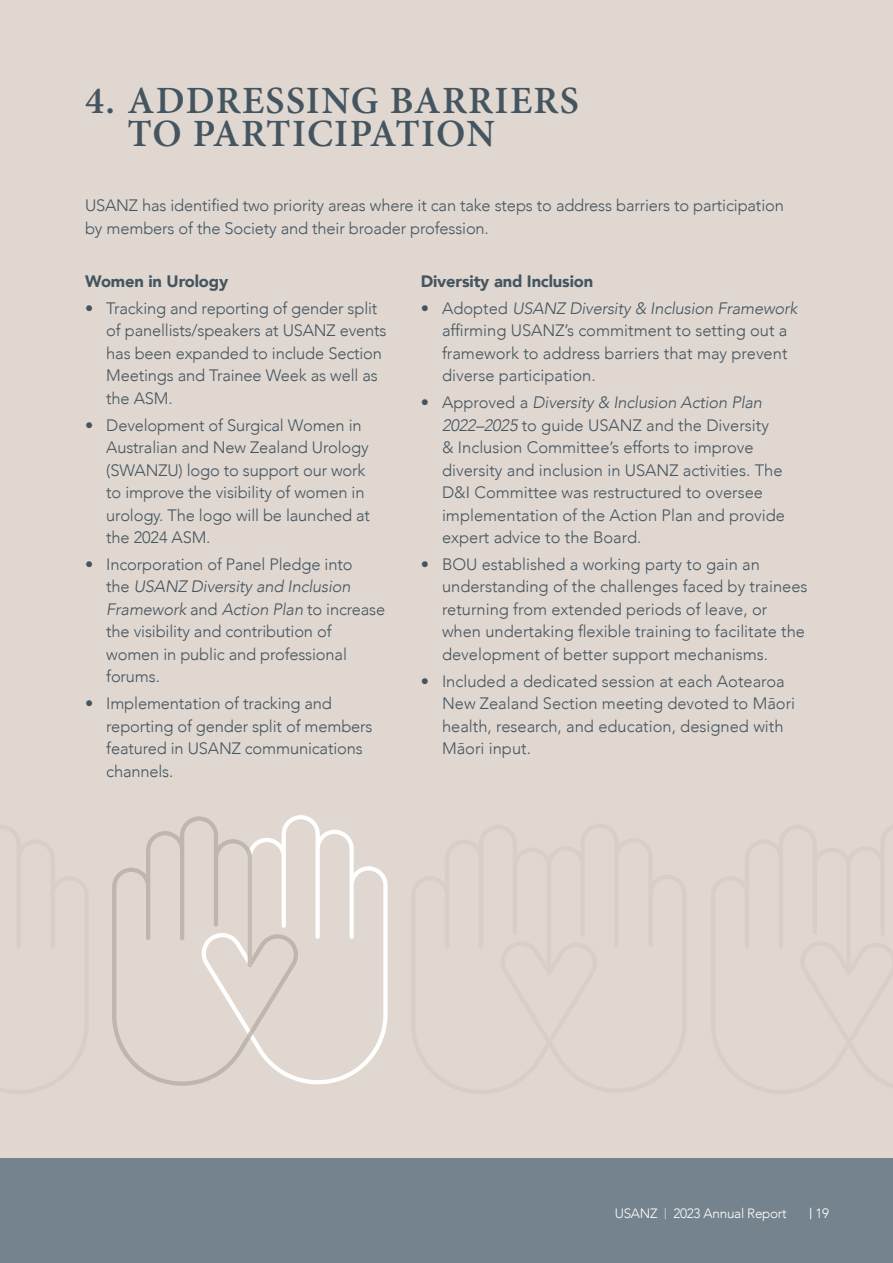
<style>
.page{position:relative;width:893px;height:1263px;background:#fff}
.page>*{position:absolute;margin:0;border:0;box-sizing:border-box;transform-origin:0 0}
.t1{font:600 38.55px/33.3px "Minion Pro";letter-spacing:.035em;color:#455560}
.t2{font:300 16.5px/22.5px "Avenir";letter-spacing:-.01em;color:#455560}
.t3{font:900 16.5px "Avenir";letter-spacing:-.01em;color:#455560}
.t4{font:300 13.5px "Avenir";letter-spacing:-.02em;color:#fff}
.s1{font-style:italic}
.s2{font-weight:400;font-size:15px;color:#a8d1ef}
.s3{font-weight:400;font-size:15px}
</style>
<div class="page">
<div style="left:0;top:0;width:893px;height:1224px;background:#dfd7d0"></div>
<svg style="left:112px;top:816px;width:89px;height:270px"></svg>
<svg style="left:201px;top:815px;width:187px;height:269px"></svg>
<svg style="left:248px;top:849px;width:5px;height:189px"></svg>
<div style="left:0;top:1159px;width:893px;height:104px;background:#74838e"></div>
<h1 class="t1" style="left:128px;top:84px;width:453px;text-indent:-42px">4. ADDRESSING BARRIERS<br>TO PARTICIPATION</h1>
<p class="t2" style="left:85px;top:194px;width:700px">USANZ has identified two priority areas where it can take steps to address barriers to participation by members of the Society and their broader profession.</p>
<p class="t3" style="left:85px;top:267px;width:145px">Women in Urology</p>
<p class="t2" style="left:106px;top:297px;width:282px;text-indent:-21px">• Tracking and reporting of gender split of panellists/speakers at USANZ events has been expanded to include Section<br>Meetings and Trainee Week as well as the ASM.</p>
<p class="t2" style="left:106px;top:414px;width:265px;text-indent:-21px">• Development of Surgical Women in<br>Australian and New Zealand Urology (SWANZU) logo to support our work to improve the visibility of women in urology. The logo will be launched at the 2024 ASM.</p>
<p class="t2" style="left:106px;top:553px;width:280px;text-indent:-21px">• Incorporation of Panel Pledge into<br>the <span class="s1">USANZ Diversity and Inclusion<br>Framework</span> and <span class="s1">Action Plan</span> to increase the visibility and contribution of women in public and professional forums.</p>
<p class="t2" style="left:106px;top:692px;width:268px;text-indent:-21px">• Implementation of tracking and reporting of gender split of members featured in USANZ communications channels.</p>
<p class="t3" style="left:421px;top:267px;width:174px">Diversity and Inclusion</p>
<p class="t2" style="left:442px;top:297px;width:357px;text-indent:-21px">• Adopted <span class="s1">USANZ Diversity &amp; Inclusion Framework </span>affirming USANZ’s commitment to setting out a framework to address barriers that may prevent diverse participation.</p>
<p class="t2" style="left:442px;top:391px;width:345px;text-indent:-21px">• Approved a <span class="s1">Diversity &amp; Inclusion Action Plan 2022–2025</span> to guide USANZ and the Diversity<br>&amp; Inclusion Committee’s efforts to improve diversity and inclusion in USANZ activities. The D&amp;I Committee was restructured to oversee implementation of the Action Plan and provide expert advice to the Board.</p>
<p class="t2" style="left:442px;top:553px;width:367px;text-indent:-21px">• BOU established a working party to gain an understanding of the challenges faced by trainees returning from extended periods of leave, or when undertaking flexible training to facilitate the development of better support mechanisms.</p>
<p class="t2" style="left:442px;top:670px;width:355px;text-indent:-21px">• Included a dedicated session at each Aotearoa New Zealand Section meeting devoted to Māori health, research, and education, designed with Māori input.</p>
<p class="t4" style="left:615px;top:1206px;width:173px">USANZ <span class="s2">|</span> 2023 Annual Report</p>
<p class="t4" style="left:809px;top:1206px;width:22px"><span class="s3">|</span> 19</p>
</div>
